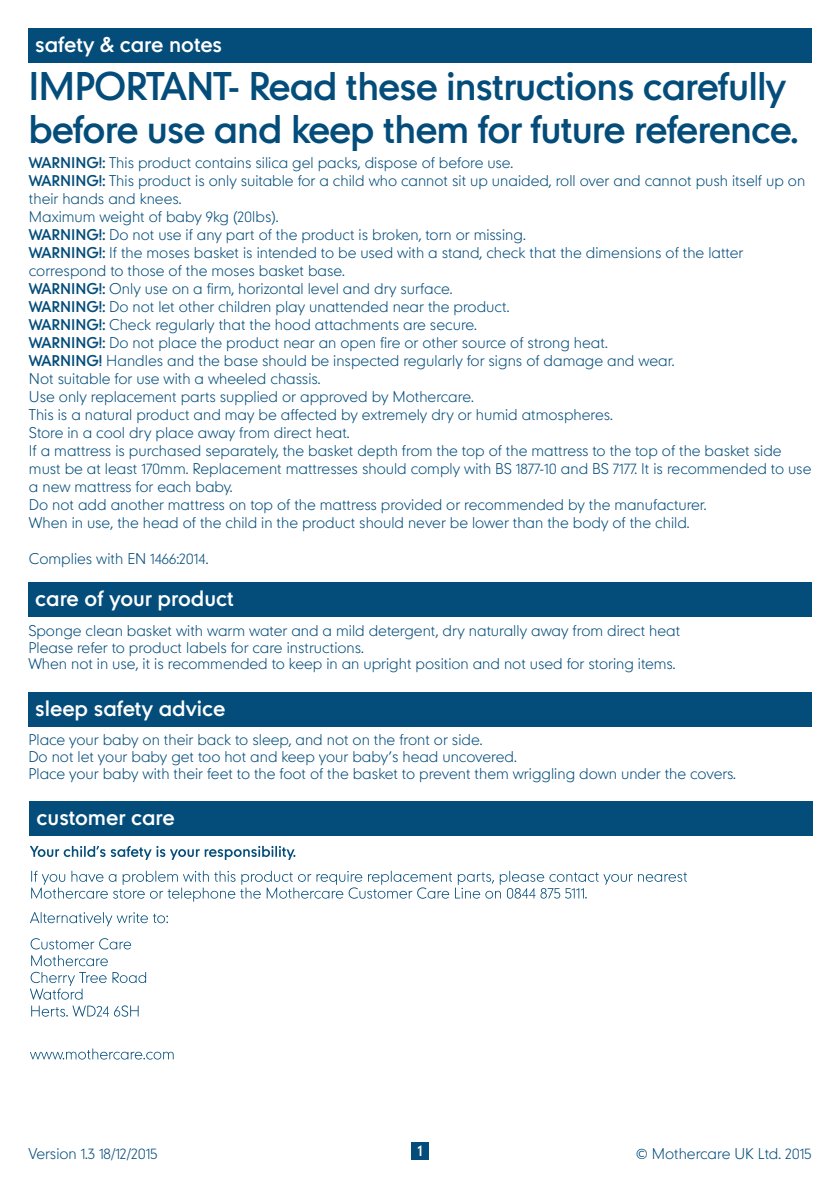
<style>
.page{position:relative;width:840px;height:1191px;background:#fff}
.page>*{position:absolute;margin:0;border:0;box-sizing:border-box;transform-origin:0 0}
.t1{font:36px/43.2px "Mothercare";letter-spacing:-.025em;color:#044d7b}
.Mothercare_box_headi{font:20px "Mothercare";color:#fff}
.Mothercare_box_headi-2{font:100 20px "Mothercare";color:#fff}
.t2{font:100 14px/18px "Mothercare";color:#044d7b}
.t3{font:14px "Mothercare";color:#fff}
.s1{font-weight:400}
</style>
<div class="page">
<div style="left:411px;top:1142px;width:17px;height:17px;background:#044d7b"></div>
<div style="left:28px;top:28px;width:783px;height:34px;background:#044d7b"></div>
<div style="left:28px;top:583px;width:783px;height:34px;background:#044d7b"></div>
<div style="left:28px;top:692px;width:783px;height:34px;background:#044d7b"></div>
<div style="left:30px;top:801px;width:782px;height:34px;background:#044d7b"></div>
<svg style="left:30px;top:1048px;width:143px;height:11px"></svg>
<svg style="left:31px;top:1005px;width:107px;height:11px"></svg>
<svg style="left:30px;top:955px;width:116px;height:44px"></svg>
<svg style="left:31px;top:938px;width:100px;height:11px"></svg>
<svg style="left:30px;top:912px;width:138px;height:14px"></svg>
<svg style="left:31px;top:870px;width:655px;height:31px"></svg>
<svg style="left:30px;top:845px;width:265px;height:15px"></svg>
<p class="Mothercare_box_headi-2" style="left:35px;top:30px;width:185px">safety &amp; care notes</p>
<p class="t1" style="left:28px;top:63px;width:771px">IMPORTANT- Read these instructions carefully before use and keep them for future reference.</p>
<p class="t2" style="left:29px;top:153px;width:485px"><span class="s1">WARNING!:</span> This product contains silica gel packs, dispose of before use.</p>
<p class="t2" style="left:29px;top:171px;width:777px"><span class="s1">WARNING!:</span> This product is only suitable for a child who cannot sit up unaided, roll over and cannot push itself up on their hands and knees.</p>
<p class="t2" style="left:29px;top:207px;width:251px">Maximum weight of baby 9kg (20lbs).</p>
<p class="t2" style="left:29px;top:225px;width:498px"><span class="s1">WARNING!:</span> Do not use if any part of the product is broken, torn or missing.</p>
<p class="t2" style="left:29px;top:243px;width:715px"><span class="s1">WARNING!:</span> If the moses basket is intended to be used with a stand, check that the dimensions of the latter</p>
<p class="t2" style="left:29px;top:261px;width:317px">correspond to those of the moses basket base.</p>
<p class="t2" style="left:29px;top:279px;width:425px"><span class="s1">WARNING!:</span> Only use on a firm, horizontal level and dry surface.</p>
<p class="t2" style="left:29px;top:297px;width:481px"><span class="s1">WARNING!:</span> Do not let other children play unattended near the product.</p>
<p class="t2" style="left:29px;top:315px;width:449px"><span class="s1">WARNING!:</span> Check regularly that the hood attachments are secure.</p>
<p class="t2" style="left:29px;top:333px;width:580px"><span class="s1">WARNING!:</span> Do not place the product near an open fire or other source of strong heat.</p>
<p class="t2" style="left:29px;top:351px;width:646px"><span class="s1">WARNING!</span> Handles and the base should be inspected regularly for signs of damage and wear.</p>
<p class="t2" style="left:29px;top:369px;width:293px">Not suitable for use with a wheeled chassis.</p>
<p class="t2" style="left:29px;top:387px;width:446px">Use only replacement parts supplied or approved by Mothercare.</p>
<p class="t2" style="left:29px;top:405px;width:585px">This is a natural product and may be affected by extremely dry or humid atmospheres.</p>
<p class="t2" style="left:29px;top:423px;width:322px">Store in a cool dry place away from direct heat.</p>
<p class="t2" style="left:29px;top:441px;width:783px">If a mattress is purchased separately, the basket depth from the top of the mattress to the top of the basket side must be at least 170mm. Replacement mattresses should comply with BS 1877-10 and BS 7177. It is recommended to use a new mattress for each baby.</p>
<p class="t2" style="left:29px;top:495px;width:678px">Do not add another mattress on top of the mattress provided or recommended by the manufacturer.</p>
<p class="t2" style="left:29px;top:513px;width:661px">When in use, the head of the child in the product should never be lower than the body of the child.</p>
<p class="t2" style="left:29px;top:549px;width:181px">Complies with EN 1466:2014.</p>
<p class="Mothercare_box_headi" style="left:35px;top:584px;width:200px">care of your product</p>
<p class="t2" style="left:28px;top:620px;width:653px">Sponge clean basket with warm water and a mild detergent, dry naturally away from direct heat</p>
<p class="t2" style="left:28px;top:637px;width:337px">Please refer to product labels for care instructions.</p>
<p class="t2" style="left:28px;top:654px;width:648px">When not in use, it is recommended to keep in an upright position and not used for storing items.</p>
<p class="Mothercare_box_headi" style="left:35px;top:694px;width:192px">sleep safety advice</p>
<p class="t2" style="left:28px;top:730px;width:455px">Place your baby on their back to sleep, and not on the front or side.</p>
<p class="t2" style="left:28px;top:747px;width:489px">Do not let your baby get too hot and keep your baby’s head uncovered.</p>
<p class="t2" style="left:28px;top:763px;width:708px">Place your baby with their feet to the foot of the basket to prevent them wriggling down under the covers.</p>
<p class="Mothercare_box_headi" style="left:37px;top:803px;width:139px">customer care</p>
<p class="t2" style="left:28px;top:1144px;width:131px">Version 1.3 18/12/2015</p>
<p class="t3" style="left:417px;top:1141px;width:6px">1</p>
<p class="t2" style="left:635px;top:1144px;width:177px">© Mothercare UK Ltd. 2015</p>
</div>
